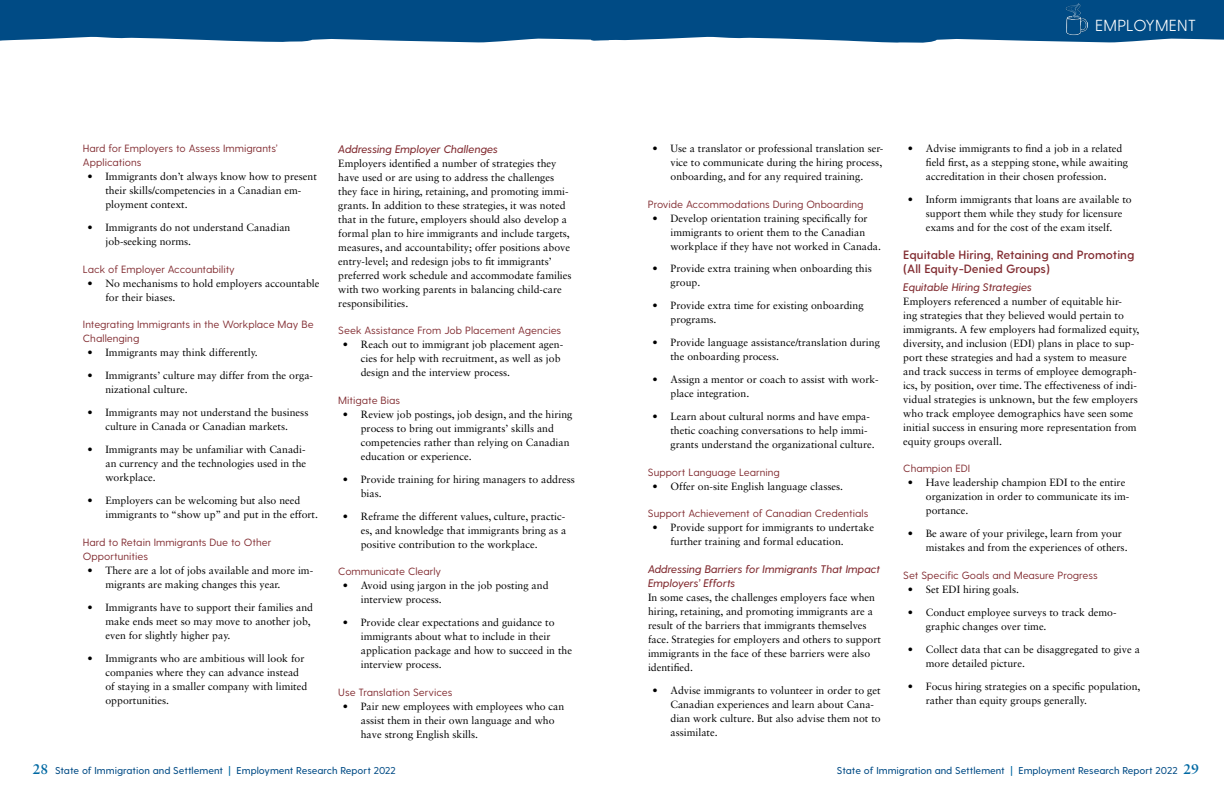
<style>
.page{position:relative;width:1224px;height:792px;background:#fff}
.page>*{position:absolute;margin:0;border:0;box-sizing:border-box;transform-origin:0 0}
.t1{font:300 16px "Greycliff CF";letter-spacing:.01em;color:#fff}
.t2{font:600 12px/14px "Greycliff CF";color:#812b30}
.t3{font:italic 500 11px/14px "Greycliff CF";color:#812b30}
.t4{font:10.5px/14px "Sabon LT Std";color:#000}
.t5{font:10.5px/14px "Greycliff CF";color:#812b30}
.t6{font:500 10px "Greycliff CF";color:#004b85}
.s1{font-family:"Sabon LT Std";font-weight:700;font-size:14px;color:#0069a3}
.s2{color:#0069a3}
</style>
<div class="page">
<svg style="left:0;top:0;width:1224px;height:43px;background:#12588d"></svg>
<img style="left:1065px;top:2px;width:23px;height:34px">
<h1 class="t1" style="left:1095px;top:16px;width:102px">EMPLOYMENT</h1>
<p class="t4" style="left:926px;top:141px;width:204px;text-indent:-18px">• Advise immigrants to find a job in a related field first, as a stepping stone, while awaiting accreditation in their chosen profession.</p>
<p class="t4" style="left:926px;top:192px;width:207px;text-indent:-18px">• Inform immigrants that loans are available to support them while they study for licensure exams and for the cost of the exam itself.</p>
<p class="t2" style="left:903px;top:248px;width:233px">Equitable Hiring, Retaining and Promoting (All Equity-Denied Groups)</p>
<p class="t3" style="left:903px;top:280px;width:130px">Equitable Hiring Strategies</p>
<p class="t4" style="left:903px;top:294px;width:238px">Employers referenced a number of equitable hir-<br>ing strategies that they believed would pertain to immigrants. A few employers had formalized equity, diversity, and inclusion (EDI) plans in place to sup&shy;port these strategies and had a system to measure and track success in terms of employee demograph&shy;ics, by position, over time. The effectiveness of indi&shy;vidual strategies is unknown, but the few employers who track employee demographics have seen some initial success in ensuring more representation from equity groups overall.</p>
<p class="t5" style="left:903px;top:462px;width:69px">Champion EDI</p>
<p class="t4" style="left:926px;top:476px;width:205px;text-indent:-18px">• Have leadership champion EDI to the entire organization in order to communicate its im&shy;portance.</p>
<p class="t4" style="left:926px;top:527px;width:203px;text-indent:-18px">• Be aware of your privilege, learn from your mistakes and from the experiences of others.</p>
<p class="t5" style="left:903px;top:569px;width:196px">Set Specific Goals and Measure Progress</p>
<p class="t4" style="left:908px;top:582px;width:113px">• Set EDI hiring goals.</p>
<p class="t4" style="left:926px;top:605px;width:192px;text-indent:-18px">• Conduct employee surveys to track demo&shy;graphic changes over time.</p>
<p class="t4" style="left:926px;top:642px;width:216px;text-indent:-18px">• Collect data that can be disaggregated to give a more detailed picture.</p>
<p class="t4" style="left:926px;top:679px;width:216px;text-indent:-18px">• Focus hiring strategies on a specific population, rather than equity groups generally.</p>
<p class="t4" style="left:670px;top:141px;width:214px;text-align:justify;text-indent:-18px">• Use a translator or professional translation ser&shy;vice to communicate during the hiring process, onboarding, and for any required training.</p>
<p class="t5" style="left:648px;top:197px;width:217px">Provide Accommodations During Onboarding</p>
<p class="t4" style="left:670px;top:211px;width:212px;text-indent:-18px">• Develop orientation training specifically for immigrants to orient them to the Canadian workplace if they have not worked in Canada.</p>
<p class="t4" style="left:670px;top:262px;width:203px;text-indent:-18px">• Provide extra training when onboarding this group.</p>
<p class="t4" style="left:670px;top:299px;width:195px;text-indent:-18px">• Provide extra time for existing onboarding programs.</p>
<p class="t4" style="left:670px;top:336px;width:211px;text-indent:-18px">• Provide language assistance/translation during the onboarding process.</p>
<p class="t4" style="left:670px;top:373px;width:210px;text-indent:-18px">• Assign a mentor or coach to assist with work&shy;place integration.</p>
<p class="t4" style="left:670px;top:410px;width:206px;text-indent:-18px">• Learn about cultural norms and have empa&shy;thetic coaching conversations to help immi&shy;grants understand the organizational culture.</p>
<p class="t5" style="left:648px;top:465px;width:133px">Support Language Learning</p>
<p class="t4" style="left:653px;top:479px;width:192px">• Offer on-site English language classes.</p>
<p class="t5" style="left:648px;top:507px;width:222px">Support Achievement of Canadian Credentials</p>
<p class="t4" style="left:670px;top:521px;width:205px;text-indent:-18px">• Provide support for immigrants to undertake further training and formal education.</p>
<p class="t3" style="left:648px;top:562px;width:234px">Addressing Barriers for Immigrants That Impact<br>Employers’ Efforts</p>
<p class="t4" style="left:648px;top:590px;width:234px">In some cases, the challenges employers face when hiring, retaining, and promoting immigrants are a result of the barriers that immigrants themselves face. Strategies for employers and others to support immigrants in the face of these barriers were also identified.</p>
<p class="t4" style="left:671px;top:683px;width:212px;text-indent:-18px">• Advise immigrants to volunteer in order to get Canadian experiences and learn about Cana&shy;dian work culture. But also advise them not to assimilate.</p>
<p class="t5" style="left:83px;top:142px;width:196px">Hard for Employers to Assess Immigrants’<br>Applications</p>
<p class="t4" style="left:105px;top:170px;width:213px;text-indent:-18px">• Immigrants don’t always know how to present their skills/competencies in a Canadian em&shy;ployment context.</p>
<p class="t4" style="left:105px;top:221px;width:186px;text-indent:-18px">• Immigrants do not understand Canadian job-seeking norms.</p>
<p class="t5" style="left:83px;top:262px;width:153px">Lack of Employer Accountability</p>
<p class="t4" style="left:105px;top:276px;width:216px;text-indent:-18px">• No mechanisms to hold employers accountable for their biases.</p>
<p class="t5" style="left:83px;top:318px;width:232px">Integrating Immigrants in the Workplace May Be<br>Challenging</p>
<p class="t4" style="left:87px;top:346px;width:172px">• Immigrants may think differently.</p>
<p class="t4" style="left:105px;top:369px;width:209px;text-indent:-18px">• Immigrants’ culture may differ from the orga&shy;nizational culture.</p>
<p class="t4" style="left:87px;top:406px;width:222px;text-align:center">• Immigrants may not understand the business culture in Canada or Canadian markets.</p>
<p class="t4" style="left:105px;top:443px;width:202px;text-align:justify;text-indent:-18px">• Immigrants may be unfamiliar with Canadi&shy;an currency and the technologies used in the workplace.</p>
<p class="t4" style="left:105px;top:493px;width:214px;text-indent:-18px">• Employers can be welcoming but also need immigrants to “show up” and put in the effort.</p>
<p class="t5" style="left:83px;top:535px;width:190px">Hard to Retain Immigrants Due to Other<br>Opportunities</p>
<p class="t4" style="left:105px;top:563px;width:209px;text-indent:-18px">• There are a lot of jobs available and more im&shy;migrants are making changes this year.</p>
<p class="t4" style="left:105px;top:600px;width:209px;text-indent:-18px">• Immigrants have to support their families and make ends meet so may move to another job, even for slightly higher pay.</p>
<p class="t4" style="left:105px;top:651px;width:203px;text-indent:-18px">• Immigrants who are ambitious will look for companies where they can advance instead of staying in a smaller company with limited opportunities.</p>
<p class="t3" style="left:338px;top:142px;width:161px">Addressing Employer Challenges</p>
<p class="t4" style="left:338px;top:156px;width:235px">Employers identified a number of strategies they have used or are using to address the challenges they face in hiring, retaining, and promoting immi&shy;grants. In addition to these strategies, it was noted that in the future, employers should also develop a formal plan to hire immigrants and include targets, measures, and accountability; offer positions above entry-level; and redesign jobs to fit immigrants’ preferred work schedule and accommodate families with two working parents in balancing child-care responsibilities.</p>
<p class="t5" style="left:338px;top:324px;width:224px">Seek Assistance From Job Placement Agencies</p>
<p class="t4" style="left:361px;top:338px;width:204px;text-indent:-18px">• Reach out to immigrant job placement agen&shy;cies for help with recruitment, as well as job design and the interview process.</p>
<p class="t5" style="left:338px;top:393px;width:63px">Mitigate Bias</p>
<p class="t4" style="left:361px;top:407px;width:213px;text-indent:-18px">• Review job postings, job design, and the hiring process to bring out immigrants’ skills and competencies rather than relying on Canadian education or experience.</p>
<p class="t4" style="left:361px;top:472px;width:216px;text-indent:-18px">• Provide training for hiring managers to address bias.</p>
<p class="t4" style="left:361px;top:509px;width:207px;text-align:justify;text-indent:-18px">• Reframe the different values, culture, practic&shy;es, and knowledge that immigrants bring as a positive contribution to the workplace.</p>
<p class="t5" style="left:338px;top:565px;width:104px">Communicate Clearly</p>
<p class="t4" style="left:361px;top:578px;width:189px;text-indent:-18px">• Avoid using jargon in the job posting and interview process.</p>
<p class="t4" style="left:361px;top:615px;width:213px;text-indent:-18px">• Provide clear expectations and guidance to immigrants about what to include in their application package and how to succeed in the interview process.</p>
<p class="t5" style="left:338px;top:685px;width:116px">Use Translation Services</p>
<p class="t4" style="left:361px;top:699px;width:205px;text-indent:-18px">• Pair new employees with employees who can assist them in their own language and who have strong English skills.</p>
<p class="t6" style="left:33px;top:764px;width:365px"><span class="s1">28</span> State of Immigration and Settlement <span class="s2">|</span> Employment Research Report 2022</p>
<p class="t6" style="left:837px;top:765px;width:363px">State of Immigration and Settlement <span class="s2">|</span> Employment Research Report 2022 <span class="s1">29</span></p>
</div>
